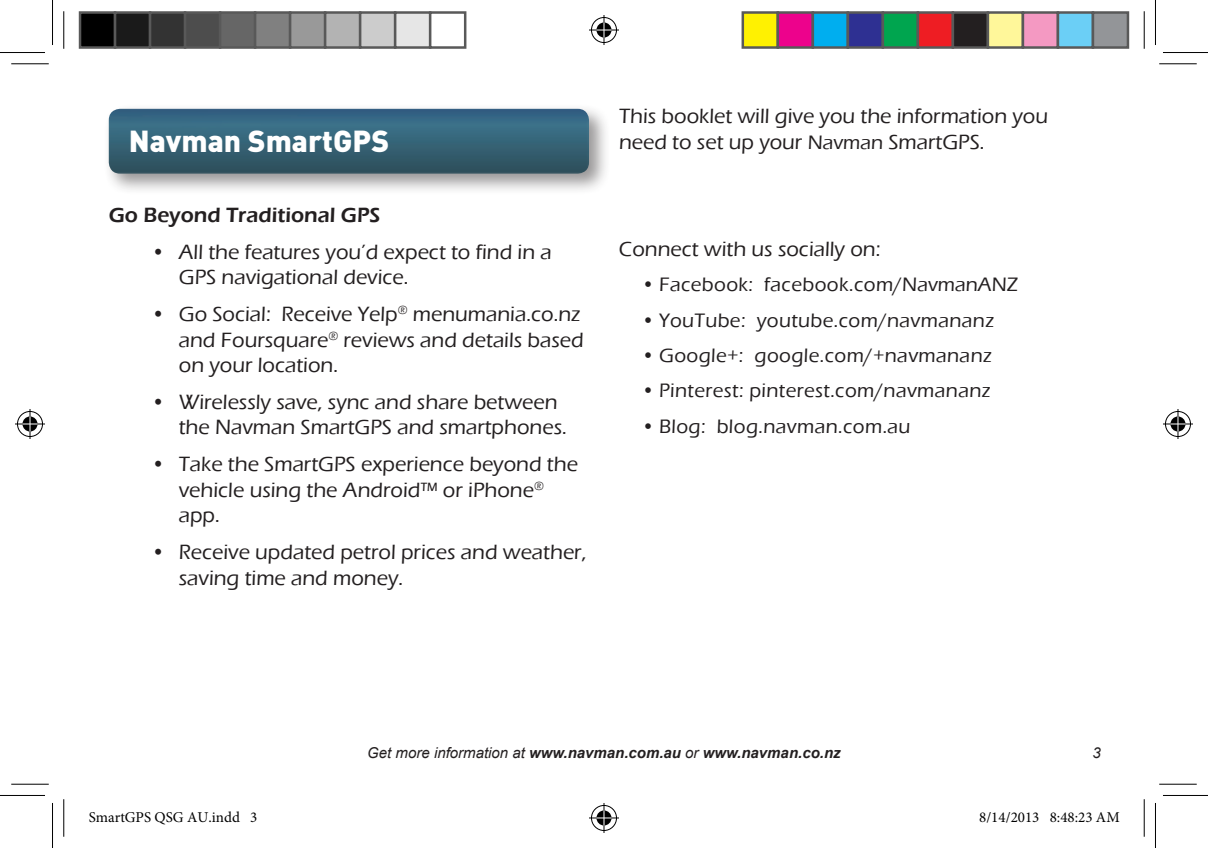
<style>
.page{position:relative;width:1208px;height:848px;background:#fff}
.page>*{position:absolute;margin:0;border:0;box-sizing:border-box;transform-origin:0 0}
.t1{font:900 30px "DINOT";color:#fff}
.t2{font:500 21.25px/25.5px "Eras ITC";color:#231f20}
.t3{font:600 21.25px "Eras ITC";color:#231f20}
.t4{font:500 20px "Eras ITC";letter-spacing:.02em;color:#231f20}
.t5{font:italic 700 15px "Arial";color:#231f20}
.t6{font:15px "Minion Pro";color:#000}
.t7{font:italic 15px "Arial";color:#231f20}
.s1{font-size:20px}
.s2{font-weight:400}
</style>
<div class="page">
<div style="left:103px;top:103px;width:508px;height:92px;background:#231f20;opacity:.47"></div>
<img style="left:109px;top:109px;width:480px;height:65px">
<hr style="left:11px;top:63px;width:38px;height:1px;background:#000">
<hr style="left:1159px;top:63px;width:37px;height:1px;background:#000">
<hr style="left:11px;top:783px;width:38px;height:1px;background:#000">
<hr style="left:1159px;top:783px;width:37px;height:1px;background:#000">
<hr style="left:63px;top:11px;width:1px;height:38px;background:#000">
<hr style="left:63px;top:799px;width:1px;height:37px;background:#000">
<hr style="left:1143px;top:11px;width:1px;height:38px;background:#000">
<hr style="left:1143px;top:799px;width:1px;height:37px;background:#000">
<hr style="left:0;top:52px;width:45px;height:1px;background:#000">
<hr style="left:1162px;top:52px;width:46px;height:1px;background:#000">
<hr style="left:0;top:795px;width:45px;height:1px;background:#000">
<hr style="left:1162px;top:795px;width:46px;height:1px;background:#000">
<hr style="left:52px;top:0;width:1px;height:45px;background:#000">
<hr style="left:52px;top:802px;width:1px;height:46px;background:#000">
<hr style="left:1155px;top:0;width:1px;height:45px;background:#000">
<hr style="left:1155px;top:802px;width:1px;height:46px;background:#000">
<div style="left:590px;top:16px;width:28px;height:28px;border:3px solid #fff;border-radius:50%"></div>
<svg style="left:589px;top:28px;width:30px;height:4px"></svg>
<hr style="left:602px;top:15px;width:3px;height:30px;background:#fff">
<div style="left:595px;top:21px;width:18px;height:18px;border:3px solid #fff;border-radius:50%"></div>
<div style="left:591px;top:17px;width:26px;height:26px;border:1px solid #000;border-radius:50%"></div>
<hr style="left:589px;top:30px;width:30px;height:1px;background:#000">
<hr style="left:603px;top:15px;width:1px;height:30px;background:#000">
<svg style="left:596px;top:22px;width:15px;height:16px"></svg>
<div style="left:590px;top:803px;width:28px;height:29px;border:3px solid #fff;border-radius:50%"></div>
<hr style="left:589px;top:816px;width:30px;height:3px;background:#fff">
<hr style="left:602px;top:802px;width:3px;height:30px;background:#fff">
<div style="left:595px;top:808px;width:18px;height:19px;border:3px solid #fff;border-radius:50%"></div>
<div style="left:591px;top:805px;width:26px;height:25px;border:1px solid #000;border-radius:50%"></div>
<hr style="left:589px;top:817px;width:30px;height:1px;background:#000">
<hr style="left:603px;top:802px;width:1px;height:30px;background:#000">
<svg style="left:596px;top:810px;width:15px;height:15px"></svg>
<div style="left:16px;top:410px;width:28px;height:28px;border:3px solid #fff;border-radius:50%"></div>
<hr style="left:15px;top:422px;width:30px;height:3px;background:#fff">
<svg style="left:28px;top:409px;width:4px;height:30px"></svg>
<div style="left:21px;top:415px;width:18px;height:18px;border:3px solid #fff;border-radius:50%"></div>
<div style="left:17px;top:411px;width:26px;height:26px;border:1px solid #000;border-radius:50%"></div>
<hr style="left:15px;top:423px;width:30px;height:1px;background:#000">
<hr style="left:30px;top:409px;width:1px;height:30px;background:#000">
<svg style="left:22px;top:416px;width:16px;height:15px"></svg>
<div style="left:1163px;top:410px;width:29px;height:28px;border:3px solid #fff;border-radius:50%"></div>
<hr style="left:1162px;top:422px;width:30px;height:3px;background:#fff">
<hr style="left:1176px;top:409px;width:3px;height:30px;background:#fff">
<div style="left:1168px;top:415px;width:19px;height:18px;border:3px solid #fff;border-radius:50%"></div>
<div style="left:1165px;top:411px;width:25px;height:26px;border:1px solid #000;border-radius:50%"></div>
<hr style="left:1162px;top:423px;width:30px;height:1px;background:#000">
<hr style="left:1177px;top:409px;width:1px;height:30px;background:#000">
<svg style="left:1170px;top:416px;width:15px;height:15px"></svg>
<div style="left:80px;top:12px;width:35px;height:36px;background:#000"></div>
<div style="left:79px;top:11px;width:37px;height:38px;border:2px solid #595959"></div>
<div style="left:115px;top:12px;width:35px;height:36px;background:#1a1a1a"></div>
<div style="left:114px;top:11px;width:37px;height:38px;border:2px solid #595959"></div>
<div style="left:150px;top:12px;width:35px;height:36px;background:#333"></div>
<div style="left:149px;top:11px;width:37px;height:38px;border:2px solid #595959"></div>
<div style="left:185px;top:12px;width:35px;height:36px;background:#4d4d4d"></div>
<div style="left:184px;top:11px;width:37px;height:38px;border:2px solid #595959"></div>
<div style="left:220px;top:12px;width:35px;height:36px;background:#666"></div>
<div style="left:219px;top:11px;width:37px;height:38px;border:2px solid #595959"></div>
<div style="left:255px;top:12px;width:35px;height:36px;background:#808080"></div>
<div style="left:254px;top:11px;width:37px;height:38px;border:2px solid #595959"></div>
<div style="left:290px;top:12px;width:35px;height:36px;background:#999"></div>
<div style="left:289px;top:11px;width:37px;height:38px;border:2px solid #595959"></div>
<div style="left:325px;top:12px;width:35px;height:36px;background:#b3b3b3"></div>
<div style="left:324px;top:11px;width:37px;height:38px;border:2px solid #595959"></div>
<div style="left:360px;top:12px;width:35px;height:36px;background:#ccc"></div>
<div style="left:359px;top:11px;width:37px;height:38px;border:2px solid #595959"></div>
<div style="left:395px;top:12px;width:35px;height:36px;background:#e6e6e6"></div>
<div style="left:394px;top:11px;width:37px;height:38px;border:2px solid #595959"></div>
<div style="left:429px;top:11px;width:37px;height:38px;border:2px solid #595959"></div>
<div style="left:742px;top:12px;width:36px;height:36px;background:#fff101"></div>
<div style="left:741px;top:11px;width:38px;height:38px;border:2px solid #595959"></div>
<div style="left:778px;top:12px;width:34px;height:36px;background:#ed028c"></div>
<div style="left:776px;top:11px;width:38px;height:38px;border:2px solid #595959"></div>
<div style="left:812px;top:12px;width:36px;height:36px;background:#00aeef"></div>
<div style="left:811px;top:11px;width:38px;height:38px;border:2px solid #595959"></div>
<div style="left:848px;top:12px;width:34px;height:36px;background:#2e3092"></div>
<div style="left:846px;top:11px;width:38px;height:38px;border:2px solid #595959"></div>
<div style="left:882px;top:12px;width:36px;height:36px;background:#00a54f"></div>
<div style="left:881px;top:11px;width:38px;height:38px;border:2px solid #595959"></div>
<div style="left:918px;top:12px;width:34px;height:36px;background:#ee1d23"></div>
<div style="left:916px;top:11px;width:38px;height:38px;border:2px solid #595959"></div>
<div style="left:952px;top:12px;width:36px;height:36px;background:#231f20"></div>
<div style="left:951px;top:11px;width:38px;height:38px;border:2px solid #595959"></div>
<div style="left:988px;top:12px;width:34px;height:36px;background:#fff79a"></div>
<div style="left:986px;top:11px;width:38px;height:38px;border:2px solid #595959"></div>
<div style="left:1022px;top:12px;width:36px;height:36px;background:#f499c2"></div>
<div style="left:1021px;top:11px;width:38px;height:38px;border:2px solid #595959"></div>
<div style="left:1058px;top:12px;width:34px;height:36px;background:#6bcff6"></div>
<div style="left:1056px;top:11px;width:38px;height:38px;border:2px solid #595959"></div>
<div style="left:1092px;top:12px;width:36px;height:36px;background:#939598"></div>
<div style="left:1091px;top:11px;width:38px;height:38px;border:2px solid #595959"></div>
<h1 class="t1" style="left:129px;top:120px;width:262px">Navman SmartGPS</h1>
<p class="t3" style="left:109px;top:203px;width:273px">Go Beyond Traditional GPS</p>
<p class="t2" style="left:179px;top:239px;width:374px;text-indent:-27px">• All the features you’d expect to find in a<br>GPS navigational device.</p>
<p class="t2" style="left:179px;top:301px;width:406px;text-indent:-28px">• Go Social: Receive Yelp<sup>®</sup> menumania.co.nz and Foursquare<sup>®</sup> reviews and details based on your location.</p>
<p class="t2" style="left:179px;top:389px;width:389px;text-indent:-27px">• Wirelessly save, sync and share between the Navman SmartGPS and smartphones.</p>
<p class="t2" style="left:179px;top:451px;width:401px;text-indent:-27px">• Take the SmartGPS experience beyond the vehicle using the Android™ or iPhone<sup>® </sup>app.</p>
<p class="t2" style="left:179px;top:539px;width:409px;text-indent:-27px">• Receive updated petrol prices and weather, saving time and money.</p>
<p class="t2" style="left:619px;top:104px;width:430px">This booklet will give you the information you need to set up your <span class="s1">Navman</span> SmartGPS.</p>
<p class="t2" style="left:619px;top:237px;width:263px">Connect with us socially on:</p>
<p class="t4" style="left:641px;top:273px;width:378px">• Facebook: facebook.com/NavmanANZ</p>
<p class="t4" style="left:641px;top:309px;width:354px">• YouTube: youtube.com/navmananz</p>
<p class="t4" style="left:641px;top:344px;width:352px">• Google+: google.com/+navmananz</p>
<p class="t4" style="left:641px;top:379px;width:351px">• Pinterest: pinterest.com/navmananz</p>
<p class="t4" style="left:641px;top:414px;width:270px">• Blog: blog.navman.com.au</p>
<p class="t5" style="left:367px;top:742px;width:475px"><span class="s2">Get more information at</span> www.navman.com.au <span class="s2">or</span> www.navman.co.nz</p>
<p class="t7" style="left:1092px;top:742px;width:10px">3</p>
<p class="t6" style="left:89px;top:806px;width:170px">SmartGPS QSG AU.indd 3</p>
<p class="t6" style="left:979px;top:806px;width:142px">8/14/2013 8:48:23 AM</p>
</div>
